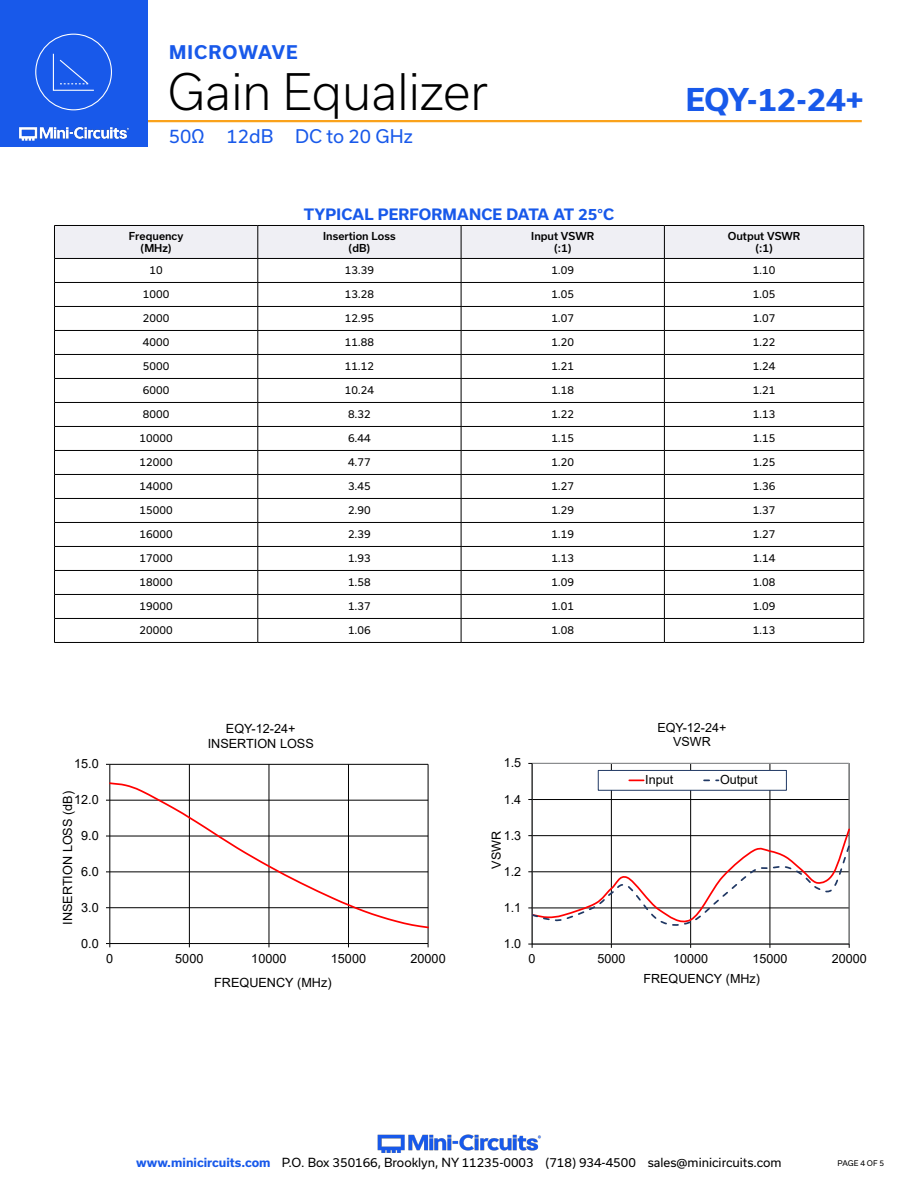
<style>
.page{position:relative;width:918px;height:1188px;background:#fff}
.page>*{position:absolute;margin:0;border:0;box-sizing:border-box;transform-origin:0 0}
.t1{font:300 48px "Usual";color:#000}
.t2{font:700 30px "Usual";letter-spacing:-.01em;color:#1859ea}
.t3{font:18px "Usual";color:#1859ea}
.t4{font:700 18px "Usual";letter-spacing:.06em;color:#1859ea}
.Blue_Headers{font:700 15px "Usual";letter-spacing:.015em;color:#1859ea}
.t5{font:12.6px/14.5px "Arial";color:#000;text-align:center}
.t6{font:12px "Usual";color:#000}
.Table_Body_Center{font:10.5px "Usual";color:#000}
.Table_Header_Center{font:500 10.5px "Usual";color:#000}
.t7{font:7.5px "Usual";color:#000}
.s1{font-weight:700;color:#1859ea}
</style>
<div class="page">
<hr style="left:129px;top:120px;width:733px;height:2px;background:#faa21b">
<div style="left:0;top:0;width:147px;height:147px;background:#1859ea"></div>
<img style="left:19px;top:126px;width:110px;height:15px">
<div style="left:35px;top:34px;width:77px;height:76px;border:1px solid #fff;border-radius:50%"></div>
<svg style="left:52px;top:53px;width:42px;height:38px"></svg>
<img style="left:377px;top:1134px;width:164px;height:19px">
<hr style="left:110px;top:764px;width:318px;height:1px;background:#000">
<hr style="left:189px;top:764px;width:1px;height:180px;background:#000">
<hr style="left:269px;top:764px;width:1px;height:180px;background:#000">
<hr style="left:348px;top:764px;width:1px;height:180px;background:#000">
<hr style="left:428px;top:764px;width:1px;height:180px;background:#000">
<hr style="left:110px;top:764px;width:1px;height:180px;background:#000">
<hr style="left:110px;top:943px;width:318px;height:1px;background:#000">
<svg style="left:106px;top:943px;width:5px;height:4px"></svg>
<svg style="left:110px;top:781px;width:318px;height:148px"></svg>
<hr style="left:532px;top:799px;width:317px;height:1px;background:#000">
<hr style="left:611px;top:763px;width:1px;height:181px;background:#000">
<hr style="left:690px;top:763px;width:1px;height:181px;background:#000">
<hr style="left:770px;top:763px;width:1px;height:181px;background:#000">
<hr style="left:849px;top:763px;width:1px;height:181px;background:#000">
<div style="left:532px;top:763px;width:317px;height:181px;border:1px solid #949698"></div>
<hr style="left:532px;top:763px;width:1px;height:181px;background:#000">
<hr style="left:532px;top:944px;width:317px;height:1px;background:#000">
<svg style="left:528px;top:827px;width:322px;height:102px"></svg>
<div style="left:598px;top:770px;width:188px;height:20px;background:#fff"></div>
<div style="left:598px;top:770px;width:189px;height:21px;border:1px solid #203864"></div>
<svg style="left:629px;top:780px;width:15px;height:1px"></svg>
<svg style="left:54px;top:225px;width:811px;height:417px"></svg>
<hr style="left:54px;top:642px;width:204px;height:1px;background:#000">
<hr style="left:258px;top:642px;width:203px;height:1px;background:#000">
<hr style="left:461px;top:642px;width:203px;height:1px;background:#000">
<hr style="left:664px;top:642px;width:200px;height:1px;background:#000">
<h3 class="t4" style="left:169px;top:42px;width:130px">MICROWAVE</h3>
<h1 class="t1" style="left:168px;top:65px;width:322px">Gain Equalizer</h1>
<h3 class="t3" style="left:169px;top:125px;width:246px">50Ω 12dB DC to 20 GHz</h3>
<p class="Table_Header_Center" style="left:129px;top:230px;width:56px">Frequency</p>
<p class="Table_Header_Center" style="left:141px;top:242px;width:33px">(MHz)</p>
<p class="Blue_Headers" style="left:304px;top:206px;width:312px">TYPICAL PERFORMANCE DATA AT 25°C</p>
<p class="Table_Header_Center" style="left:323px;top:230px;width:74px">Insertion Loss</p>
<p class="Table_Header_Center" style="left:349px;top:242px;width:23px">(dB)</p>
<p class="Table_Header_Center" style="left:531px;top:230px;width:64px">Input VSWR</p>
<p class="Table_Header_Center" style="left:554px;top:242px;width:19px">(:1)</p>
<h2 class="t2" style="left:686px;top:82px;width:180px">EQY-12-24+</h2>
<p class="Table_Header_Center" style="left:728px;top:230px;width:74px">Output VSWR</p>
<p class="Table_Header_Center" style="left:755px;top:242px;width:19px">(:1)</p>
<p class="Table_Body_Center" style="left:150px;top:264px;width:15px">10</p>
<p class="Table_Body_Center" style="left:345px;top:264px;width:31px">13.39</p>
<p class="Table_Body_Center" style="left:551px;top:264px;width:24px">1.09</p>
<p class="Table_Body_Center" style="left:753px;top:264px;width:24px">1.10</p>
<p class="Table_Body_Center" style="left:143px;top:288px;width:28px">1000</p>
<p class="Table_Body_Center" style="left:345px;top:288px;width:31px">13.28</p>
<p class="Table_Body_Center" style="left:551px;top:288px;width:24px">1.05</p>
<p class="Table_Body_Center" style="left:753px;top:288px;width:24px">1.05</p>
<p class="Table_Body_Center" style="left:143px;top:312px;width:28px">2000</p>
<p class="Table_Body_Center" style="left:345px;top:312px;width:31px">12.95</p>
<p class="Table_Body_Center" style="left:551px;top:312px;width:24px">1.07</p>
<p class="Table_Body_Center" style="left:753px;top:312px;width:24px">1.07</p>
<p class="Table_Body_Center" style="left:143px;top:336px;width:28px">4000</p>
<p class="Table_Body_Center" style="left:345px;top:336px;width:31px">11.88</p>
<p class="Table_Body_Center" style="left:551px;top:336px;width:24px">1.20</p>
<p class="Table_Body_Center" style="left:753px;top:336px;width:24px">1.22</p>
<p class="Table_Body_Center" style="left:143px;top:360px;width:28px">5000</p>
<p class="Table_Body_Center" style="left:345px;top:360px;width:31px">11.12</p>
<p class="Table_Body_Center" style="left:551px;top:360px;width:24px">1.21</p>
<p class="Table_Body_Center" style="left:753px;top:360px;width:24px">1.24</p>
<p class="Table_Body_Center" style="left:143px;top:384px;width:28px">6000</p>
<p class="Table_Body_Center" style="left:345px;top:384px;width:31px">10.24</p>
<p class="Table_Body_Center" style="left:551px;top:384px;width:24px">1.18</p>
<p class="Table_Body_Center" style="left:753px;top:384px;width:24px">1.21</p>
<p class="Table_Body_Center" style="left:143px;top:408px;width:28px">8000</p>
<p class="Table_Body_Center" style="left:348px;top:408px;width:24px">8.32</p>
<p class="Table_Body_Center" style="left:551px;top:408px;width:24px">1.22</p>
<p class="Table_Body_Center" style="left:753px;top:408px;width:24px">1.13</p>
<p class="Table_Body_Center" style="left:140px;top:432px;width:34px">10000</p>
<p class="Table_Body_Center" style="left:348px;top:432px;width:24px">6.44</p>
<p class="Table_Body_Center" style="left:551px;top:432px;width:24px">1.15</p>
<p class="Table_Body_Center" style="left:753px;top:432px;width:24px">1.15</p>
<p class="Table_Body_Center" style="left:140px;top:456px;width:34px">12000</p>
<p class="Table_Body_Center" style="left:348px;top:456px;width:24px">4.77</p>
<p class="Table_Body_Center" style="left:551px;top:456px;width:24px">1.20</p>
<p class="Table_Body_Center" style="left:753px;top:456px;width:24px">1.25</p>
<p class="Table_Body_Center" style="left:140px;top:480px;width:34px">14000</p>
<p class="Table_Body_Center" style="left:348px;top:480px;width:24px">3.45</p>
<p class="Table_Body_Center" style="left:551px;top:480px;width:24px">1.27</p>
<p class="Table_Body_Center" style="left:753px;top:480px;width:24px">1.36</p>
<p class="Table_Body_Center" style="left:140px;top:504px;width:34px">15000</p>
<p class="Table_Body_Center" style="left:348px;top:504px;width:24px">2.90</p>
<p class="Table_Body_Center" style="left:551px;top:504px;width:24px">1.29</p>
<p class="Table_Body_Center" style="left:753px;top:504px;width:24px">1.37</p>
<p class="Table_Body_Center" style="left:140px;top:528px;width:34px">16000</p>
<p class="Table_Body_Center" style="left:348px;top:528px;width:24px">2.39</p>
<p class="Table_Body_Center" style="left:551px;top:528px;width:24px">1.19</p>
<p class="Table_Body_Center" style="left:753px;top:528px;width:24px">1.27</p>
<p class="Table_Body_Center" style="left:140px;top:552px;width:34px">17000</p>
<p class="Table_Body_Center" style="left:348px;top:552px;width:24px">1.93</p>
<p class="Table_Body_Center" style="left:551px;top:552px;width:24px">1.13</p>
<p class="Table_Body_Center" style="left:753px;top:552px;width:24px">1.14</p>
<p class="Table_Body_Center" style="left:140px;top:576px;width:34px">18000</p>
<p class="Table_Body_Center" style="left:348px;top:576px;width:24px">1.58</p>
<p class="Table_Body_Center" style="left:551px;top:576px;width:24px">1.09</p>
<p class="Table_Body_Center" style="left:753px;top:576px;width:24px">1.08</p>
<p class="Table_Body_Center" style="left:140px;top:600px;width:34px">19000</p>
<p class="Table_Body_Center" style="left:348px;top:600px;width:24px">1.37</p>
<p class="Table_Body_Center" style="left:551px;top:600px;width:24px">1.01</p>
<p class="Table_Body_Center" style="left:753px;top:600px;width:24px">1.09</p>
<p class="Table_Body_Center" style="left:140px;top:624px;width:34px">20000</p>
<p class="Table_Body_Center" style="left:348px;top:624px;width:24px">1.06</p>
<p class="Table_Body_Center" style="left:551px;top:624px;width:24px">1.08</p>
<p class="Table_Body_Center" style="left:753px;top:624px;width:24px">1.13</p>
<p class="t5" style="left:74px;top:757px;width:26px">15.0</p>
<p class="t5" style="left:208px;top:722px;width:108px">EQY-12-24+<br>INSERTION LOSS</p>
<p class="t5" style="left:504px;top:756px;width:19px">1.5</p>
<p class="t5" style="left:657px;top:720px;width:71px">EQY-12-24+<br>VSWR</p>
<p class="t5" style="left:645px;top:773px;width:30px">Input</p>
<p class="t5" style="left:720px;top:773px;width:39px">Output</p>
<p class="t5" style="left:60px;top:925px;width:135px;rotate:-90deg">INSERTION LOSS (dB)</p>
<p class="t5" style="left:74px;top:792px;width:26px">12.0</p>
<p class="t5" style="left:81px;top:828px;width:19px">9.0</p>
<p class="t5" style="left:81px;top:864px;width:19px">6.0</p>
<p class="t5" style="left:81px;top:900px;width:19px">3.0</p>
<p class="t5" style="left:504px;top:792px;width:19px">1.4</p>
<p class="t5" style="left:504px;top:828px;width:19px">1.3</p>
<p class="t5" style="left:489px;top:869px;width:39px;rotate:-90deg">VSWR</p>
<p class="t5" style="left:504px;top:864px;width:19px">1.2</p>
<p class="t5" style="left:504px;top:900px;width:19px">1.1</p>
<p class="t5" style="left:81px;top:936px;width:19px">0.0</p>
<p class="t5" style="left:504px;top:936px;width:19px">1.0</p>
<p class="t5" style="left:106px;top:951px;width:9px">0</p>
<p class="t5" style="left:175px;top:951px;width:30px">5000</p>
<p class="t5" style="left:251px;top:951px;width:37px">10000</p>
<p class="t5" style="left:331px;top:951px;width:37px">15000</p>
<p class="t5" style="left:410px;top:951px;width:37px">20000</p>
<p class="t5" style="left:529px;top:951px;width:8px">0</p>
<p class="t5" style="left:597px;top:951px;width:29px">5000</p>
<p class="t5" style="left:673px;top:951px;width:36px">10000</p>
<p class="t5" style="left:752px;top:951px;width:36px">15000</p>
<p class="t5" style="left:832px;top:951px;width:36px">20000</p>
<p class="t5" style="left:214px;top:975px;width:119px">FREQUENCY (MHz)</p>
<p class="t5" style="left:643px;top:971px;width:118px">FREQUENCY (MHz)</p>
<p class="t6" style="left:136px;top:1156px;width:647px"><span class="s1">www.minicircuits.com</span> P.O. Box 350166, Brooklyn, NY 11235-0003 (718) 934-4500 sales@minicircuits.com</p>
<p class="t7" style="left:838px;top:1159px;width:48px">PAGE 4 OF 5</p>
</div>
